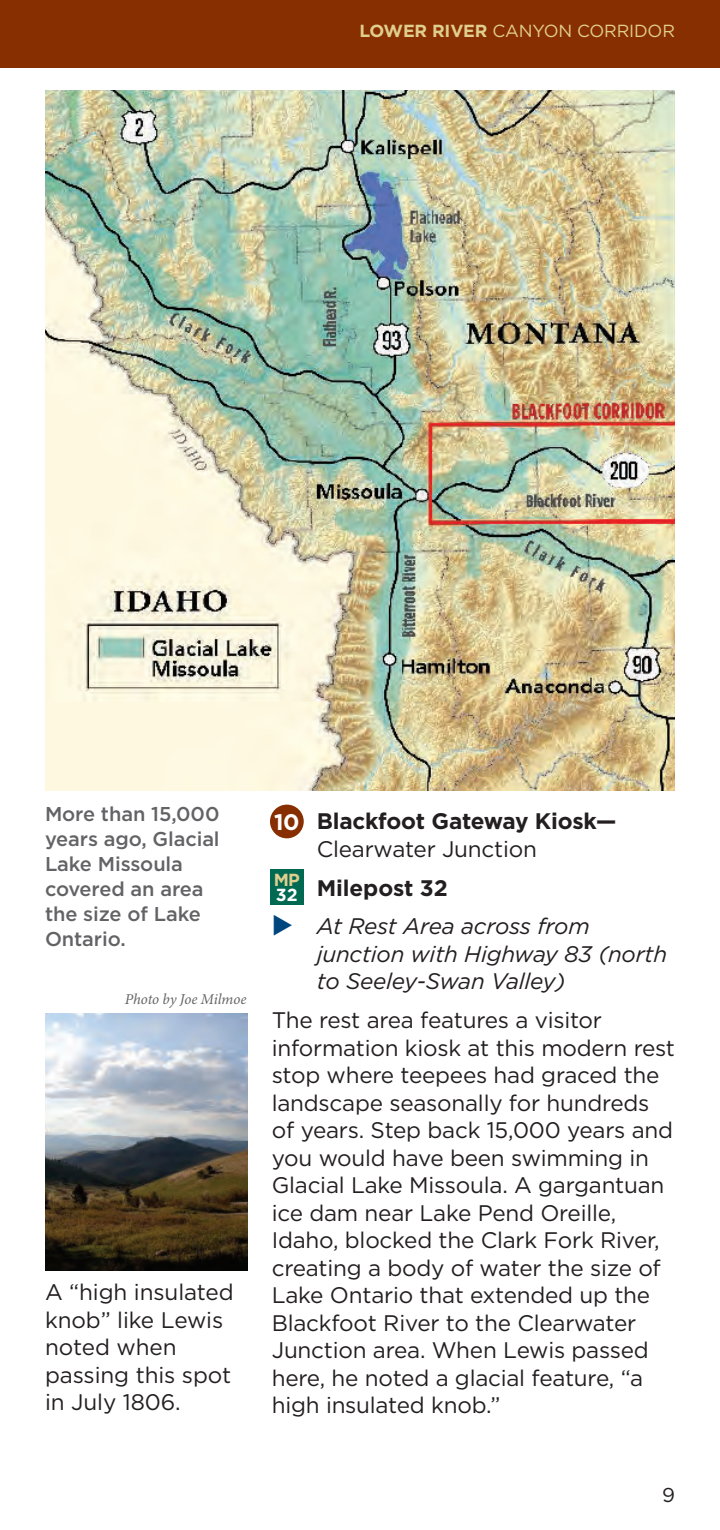
<style>
.page{position:relative;width:720px;height:1530px;background:#fff}
.page>*{position:absolute;margin:0;border:0;box-sizing:border-box;transform-origin:0 0}
.t1{font:22.5px/27.5px "Gotham";letter-spacing:-.01em;color:#231f20}
.t2{font:italic 22.5px/27.5px "Gotham";letter-spacing:-.01em;color:#231f20}
.t3{font:700 22.5px "Gotham";letter-spacing:-.01em;color:#231f20}
.t4{font:700 22.5px "Gotham";color:#fff}
.t5{font:500 20px/25px "Gotham";letter-spacing:-.005em;color:#636366}
.t6{font:20px "Gotham";color:#231f20}
.t7{font:17.5px "Gotham";letter-spacing:-.01em;color:#e0ce8e}
.t8{font:700 17.5px "Gotham";color:#e0ce8e}
.t9{font:700 17.5px "Gotham";color:#fff}
.t10{font:italic 15px "Minion 3";color:#636366}
.s1{font-weight:700}
</style>
<div class="page">
<div style="left:0;top:0;width:720px;height:68px;background:#882f01"></div>
<img style="left:45px;top:90px;width:630px;height:700px">
<div style="left:270px;top:805px;width:34px;height:33px;background:#882f01;border-radius:50%"></div>
<div style="left:270px;top:869px;width:34px;height:35px;background:#006951"></div>
<img style="left:45px;top:1013px;width:203px;height:257px">
<p class="t7" style="left:360px;top:20px;width:317px"><span class="s1">LOWER RIVER</span> CANYON CORRIDOR</p>
<p class="t5" style="left:45px;top:801px;width:176px">More than 15,000 years ago, Glacial<br>Lake Missoula covered an area the size of Lake<br>Ontario.</p>
<p class="t4" style="left:274px;top:810px;width:27px">10</p>
<p class="t3" style="left:317px;top:808px;width:301px">Blackfoot Gateway Kiosk—</p>
<p class="t1" style="left:317px;top:835px;width:222px">Clearwater Junction</p>
<p class="t3" style="left:317px;top:875px;width:133px">Milepost 32</p>
<p class="t2" style="left:317px;top:912px;width:352px">At Rest Area across from junction with Highway 83 (north to Seeley-Swan Valley)</p>
<p class="t1" style="left:272px;top:1006px;width:405px">The rest area features a visitor information kiosk at this modern rest stop where teepees had graced the landscape seasonally for hundreds of years. Step back 15,000 years and you would have been swimming in Glacial Lake Missoula. A gargantuan ice dam near Lake Pend Oreille, Idaho, blocked the Clark Fork River, creating a body of water the size of Lake Ontario that extended up the Blackfoot River to the Clearwater Junction area. When Lewis passed here, he noted a glacial feature, “a high insulated knob.”</p>
<p class="t8" style="left:274px;top:870px;width:28px">MP</p>
<p class="t9" style="left:276px;top:885px;width:23px">32</p>
<p class="t10" style="left:125px;top:989px;width:123px">Photo by Joe Milmoe</p>
<p class="t1" style="left:45px;top:1278px;width:190px">A “high insulated knob” like Lewis noted when passing this spot in July 1806.</p>
<p class="t6" style="left:662px;top:1482px;width:14px">9</p>
</div>
